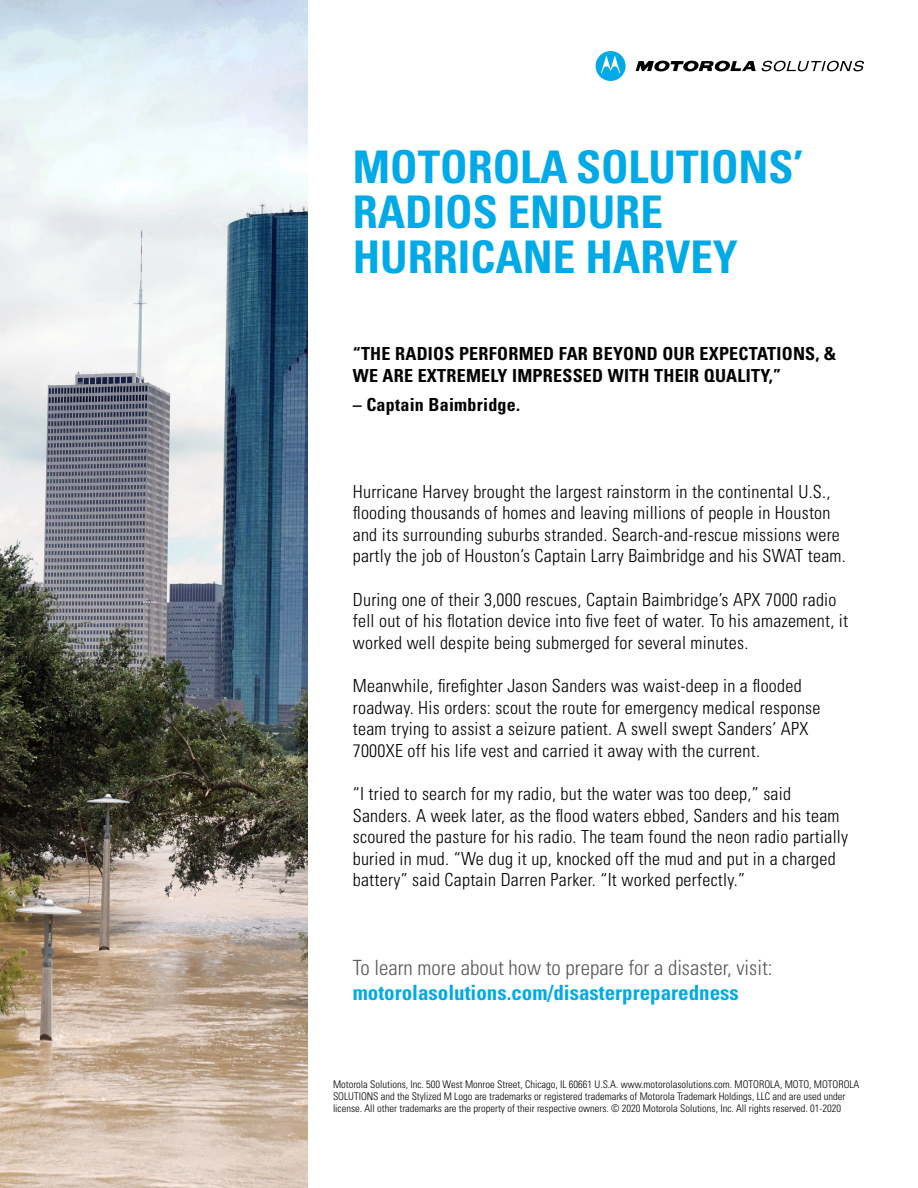
<style>
.page{position:relative;width:918px;height:1188px;background:#fff}
.page>*{position:absolute;margin:0;border:0;box-sizing:border-box;transform-origin:0 0}
.t1{font:700 condensed 45px/45px "Univers LT Pro";color:#00aae7}
.t2{font:300 condensed 21px "Univers LT Std";color:#58595b}
.t3{font:700 condensed 21px "Univers LT Std";color:#00aae7}
.t4{font:300 condensed 18px/21.6px "Univers LT Std";letter-spacing:.015em;color:#000}
.t5{font:700 condensed 18px/21.6px "Univers LT Std";letter-spacing:.015em;color:#000}
.t6{font:300 condensed 10.5px/12px "Univers LT Std";color:#000}
</style>
<div class="page">
<img style="left:0;top:0;width:308px;height:1188px">
<svg style="left:636px;top:61px;width:120px;height:11px"></svg>
<svg style="left:596px;top:51px;width:30px;height:30px"></svg>
<svg style="left:762px;top:61px;width:102px;height:10px"></svg>
<h1 class="t1" style="left:353px;top:144px;width:452px">MOTOROLA SOLUTIONS’<br>RADIOS ENDURE<br>HURRICANE HARVEY</h1>
<p class="t5" style="left:353px;top:343px;width:485px">“THE RADIOS PERFORMED FAR BEYOND OUR EXPECTATIONS, &amp;<br>WE ARE EXTREMELY IMPRESSED WITH THEIR QUALITY,”</p>
<p class="t5" style="left:353px;top:394px;width:169px">– Captain Baimbridge.</p>
<p class="t4" style="left:353px;top:480px;width:495px">Hurricane Harvey brought the largest rainstorm in the continental U.S., flooding thousands of homes and leaving millions of people in Houston and its surrounding suburbs stranded. Search-and-rescue missions were partly the job of Houston’s Captain Larry Baimbridge and his SWAT team.</p>
<p class="t4" style="left:353px;top:588px;width:497px">During one of their 3,000 rescues, Captain Baimbridge’s APX 7000 radio fell out of his flotation device into five feet of water. To his amazement, it worked well despite being submerged for several minutes.</p>
<p class="t4" style="left:353px;top:675px;width:469px">Meanwhile, firefighter Jason Sanders was waist-deep in a flooded roadway. His orders: scout the route for emergency medical response team trying to assist a seizure patient. A swell swept Sanders’ APX 7000XE off his life vest and carried it away with the current.</p>
<p class="t4" style="left:353px;top:783px;width:497px">“I tried to search for my radio, but the water was too deep,” said Sanders. A week later, as the flood waters ebbed, Sanders and his team scoured the pasture for his radio. The team found the neon radio partially buried in mud. “We dug it up, knocked off the mud and put in a charged battery” said Captain Darren Parker. “It worked perfectly.”</p>
<p class="t2" style="left:353px;top:955px;width:421px">To learn more about how to prepare for a disaster, visit:</p>
<p class="t3" style="left:353px;top:979px;width:388px">motorolasolutions.com/disasterpreparedness</p>
<p class="t6" style="left:333px;top:1078px;width:528px">Motorola Solutions, Inc. 500 West Monroe Street, Chicago, IL 60661 U.S.A. www.motorolasolutions.com. MOTOROLA, MOTO, MOTOROLA<br>SOLUTIONS and the Stylized M Logo are trademarks or registered trademarks of Motorola Trademark Holdings, LLC and are used under license. All other trademarks are the property of their respective owners. © 2020 Motorola Solutions, Inc. All rights reserved. 01-2020</p>
</div>
